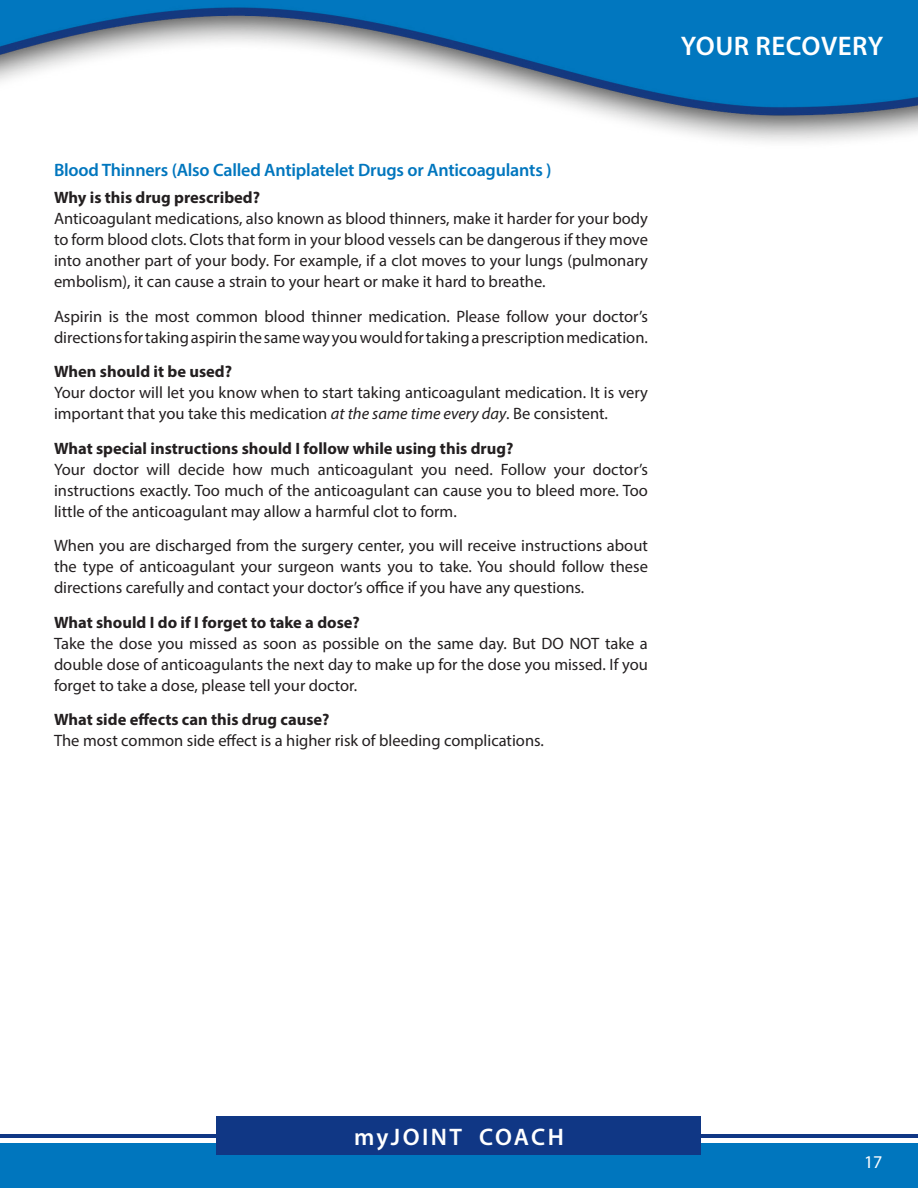
<style>
.page{position:relative;width:918px;height:1188px;background:#fff}
.page>*{position:absolute;margin:0;border:0;box-sizing:border-box;transform-origin:0 0}
.t1{font:600 27px "Myriad Pro";letter-spacing:.02em;color:#fff}
.t2{font:600 24px "Myriad Pro";letter-spacing:.1em;color:#fff}
.Subtitle{font:600 18px "Myriad Pro";letter-spacing:-.01em;color:#0076be}
.t3{font:18px "Myriad Pro";color:#fff}
.Text{font:16.5px/21px "Myriad Pro";color:#231f20;text-align:justify}
.Sub-Subhead{font:700 16.5px "Myriad Pro";color:#231f20}
.s1{font-style:italic}
</style>
<div class="page">
<img style="left:0;top:0;width:918px;height:142px">
<div style="left:0;top:1143px;width:918px;height:45px;background:#0076be"></div>
<hr style="left:0;top:1134px;width:918px;height:3px;background:#103785">
<div style="left:217px;top:1116px;width:484px;height:39px;background:#103785"></div>
<p class="t1" style="left:681px;top:29px;width:204px">YOUR RECOVERY</p>
<p class="Subtitle" style="left:54px;top:158px;width:499px">Blood Thinners (Also Called Antiplatelet Drugs or Anticoagulants )</p>
<p class="Sub-Subhead" style="left:54px;top:187px;width:208px">Why is this drug prescribed?</p>
<p class="Text" style="left:54px;top:208px;width:596px">Anticoagulant medications, also known as blood thinners, make it harder for your body to form blood clots. Clots that form in your blood vessels can be dangerous if they move into another part of your body. For example, if a clot moves to your lungs (pulmonary embolism), it can cause a strain to your heart or make it hard to breathe.</p>
<p class="Text" style="left:54px;top:305px;width:595px">Aspirin is the most common blood thinner medication. Please follow your doctor’s directions for taking aspirin the same way you would for taking a prescription medication.</p>
<p class="Sub-Subhead" style="left:54px;top:361px;width:180px">When should it be used?</p>
<p class="Text" style="left:54px;top:382px;width:596px">Your doctor will let you know when to start taking anticoagulant medication. It is very important that you take this medication <span class="s1">at the same time every day</span>. Be consistent.</p>
<p class="Sub-Subhead" style="left:54px;top:437px;width:461px">What special instructions should I follow while using this drug?</p>
<p class="Text" style="left:54px;top:458px;width:596px">Your doctor will decide how much anticoagulant you need. Follow your doctor’s instructions exactly. Too much of the anticoagulant can cause you to bleed more. Too little of the anticoagulant may allow a harmful clot to form.</p>
<p class="Text" style="left:54px;top:535px;width:595px">When you are discharged from the surgery center, you will receive instructions about the type of anticoagulant your surgeon wants you to take. You should follow these directions carefully and contact your doctor’s office if you have any questions.</p>
<p class="Sub-Subhead" style="left:54px;top:611px;width:307px">What should I do if I forget to take a dose?</p>
<p class="Text" style="left:54px;top:632px;width:596px">Take the dose you missed as soon as possible on the same day. But DO NOT take a double dose of anticoagulants the next day to make up for the dose you missed. If you forget to take a dose, please tell your doctor.</p>
<p class="Sub-Subhead" style="left:54px;top:709px;width:277px">What side effects can this drug cause?</p>
<p class="Text" style="left:54px;top:730px;width:491px">The most common side effect is a higher risk of bleeding complications.</p>
<p class="t2" style="left:354px;top:1121px;width:211px">myJOINT COACH</p>
<p class="t3" style="left:864px;top:1151px;width:20px">17</p>
</div>
